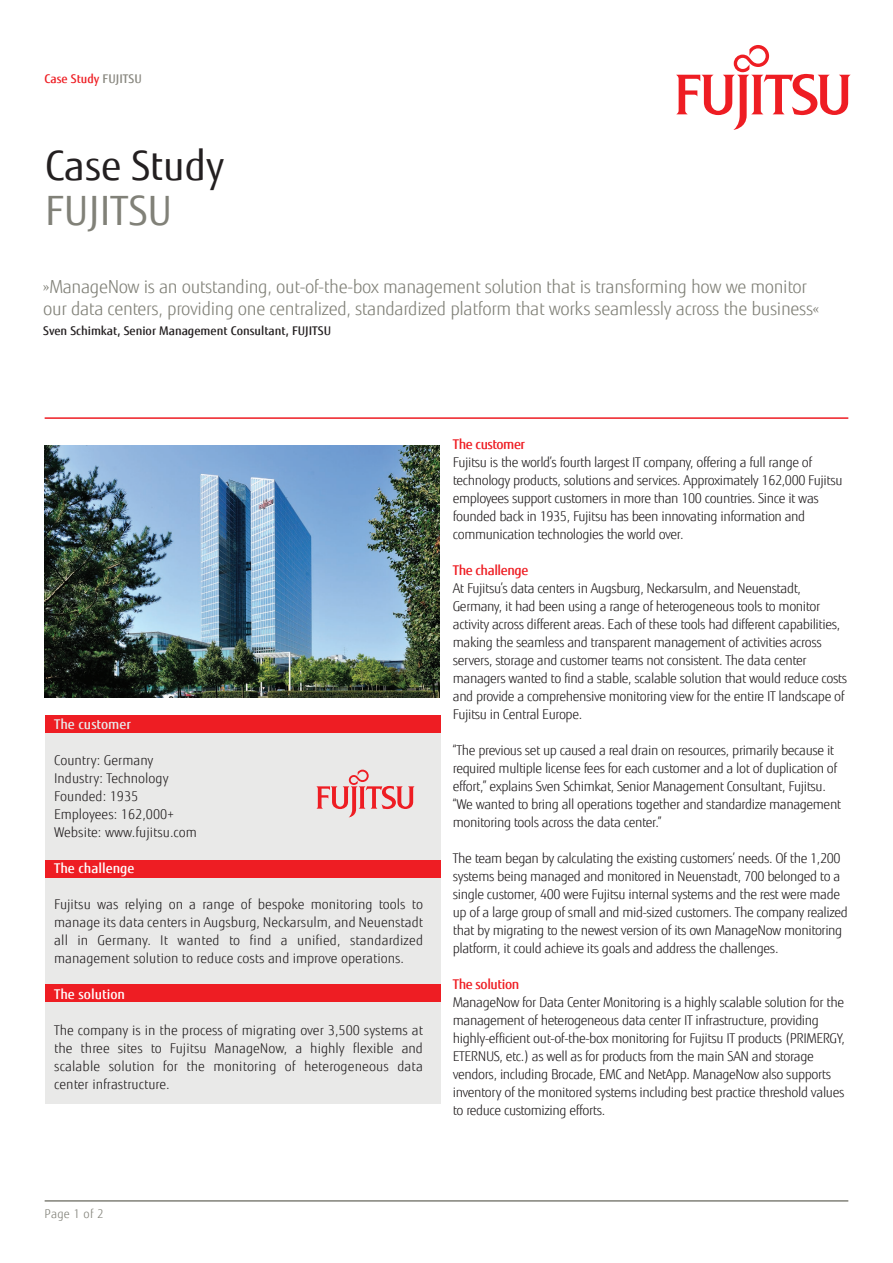
<style>
.page{position:relative;width:893px;height:1263px;background:#fff}
.page>*{position:absolute;margin:0;border:0;box-sizing:border-box;transform-origin:0 0}
.t1{font:40.5px "Fujitsu Sans";color:#231f20}
.t2{font:40.5px "Fujitsu Sans";color:#818178}
.copy{font:300 18px/22.5px "Fujitsu Sans";letter-spacing:-.02em;color:#818178}
.copy-2{font:300 13.5px/18px "Fujitsu Sans";letter-spacing:-.03em;color:#231f20}
.copy-3{font:300 13.5px "Fujitsu Sans";color:#231f20}
.copy-4{font:500 13.5px "Fujitsu Sans";letter-spacing:-.03em;color:#ee1d23}
.copy-5{font:500 13.5px "Fujitsu Sans";color:#fff}
.copy-6{font:500 13.5px "Fujitsu Sans";color:#e9eaeb}
.copy-7{font:500 12px "Fujitsu Sans";color:#231f20}
.copy-8{font:500 12px "Fujitsu Sans";color:#ee1d23}
.copy-9{font:300 12px "Fujitsu Sans";letter-spacing:.02em;color:#818178}
.s1{color:#87867e}
</style>
<div class="page">
<div style="left:45px;top:715px;width:395px;height:388px;background:#e9e9e8"></div>
<svg style="left:676px;top:45px;width:175px;height:85px"></svg>
<svg style="left:316px;top:770px;width:99px;height:47px"></svg>
<hr style="left:45px;top:417px;width:803px;height:2px;background:#ee1d23">
<hr style="left:45px;top:1200px;width:803px;height:2px;background:#818178">
<img style="left:45px;top:445px;width:394px;height:252px">
<div style="left:45px;top:715px;width:396px;height:18px;background:#ee1d23"></div>
<div style="left:45px;top:860px;width:395px;height:18px;background:#ee1d23"></div>
<div style="left:45px;top:984px;width:395px;height:18px;background:#ee1d23"></div>
<p class="copy-8" style="left:45px;top:71px;width:99px">Case Study <span class="s1">FUJITSU</span></p>
<p class="t1" style="left:45px;top:141px;width:181px">Case Study</p>
<p class="t2" style="left:45px;top:186px;width:129px">FUJITSU</p>
<p class="copy" style="left:43px;top:275px;width:777px">»ManageNow is an outstanding, out-of-the-box management solution that is transforming how we monitor our data centers, providing one centralized, standardized platform that works seamlessly across the business«</p>
<p class="copy-7" style="left:43px;top:323px;width:289px">Sven Schimkat, Senior Management Consultant, FUJITSU</p>
<p class="copy-6" style="left:54px;top:715px;width:78px">The customer</p>
<p class="copy-3" style="left:54px;top:752px;width:101px">Country: Germany</p>
<p class="copy-3" style="left:54px;top:770px;width:116px">Industry: Technology</p>
<p class="copy-3" style="left:54px;top:788px;width:86px">Founded: 1935</p>
<p class="copy-3" style="left:54px;top:806px;width:122px">Employees: 162,000+</p>
<p class="copy-3" style="left:54px;top:824px;width:144px">Website: www.fujitsu.com</p>
<p class="copy-5" style="left:54px;top:859px;width:82px">The challenge</p>
<p class="copy-2" style="left:54px;top:895px;width:370px;text-align:justify">Fujitsu was relying on a range of bespoke monitoring tools to manage its data centers in Augsburg, Neckarsulm, and Neuenstadt all in Germany. It wanted to find a unified, standardized management solution to reduce costs and improve operations.</p>
<p class="copy-5" style="left:54px;top:985px;width:72px">The solution</p>
<p class="copy-2" style="left:54px;top:1021px;width:370px;text-align:justify">The company is in the process of migrating over 3,500 systems at the three sites to Fujitsu ManageNow, a highly flexible and scalable solution for the monitoring of heterogeneous data center infrastructure.</p>
<p class="copy-4" style="left:453px;top:436px;width:74px">The customer</p>
<p class="copy-2" style="left:453px;top:454px;width:391px">Fujitsu is the world’s fourth largest IT company, offering a full range of technology products, solutions and services. Approximately 162,000 Fujitsu employees support customers in more than 100 countries. Since it was founded back in 1935, Fujitsu has been innovating information and communication technologies the world over.</p>
<p class="copy-4" style="left:453px;top:562px;width:77px">The challenge</p>
<p class="copy-2" style="left:453px;top:580px;width:396px">At Fujitsu’s data centers in Augsburg, Neckarsulm, and Neuenstadt, Germany, it had been using a range of heterogeneous tools to monitor activity across different areas. Each of these tools had different capabilities, making the seamless and transparent management of activities across servers, storage and customer teams not consistent. The data center managers wanted to find a stable, scalable solution that would reduce costs and provide a comprehensive monitoring view for the entire IT landscape of Fujitsu in Central Europe.</p>
<p class="copy-2" style="left:453px;top:742px;width:390px">“The previous set up caused a real drain on resources, primarily because it required multiple license fees for each customer and a lot of duplication of effort,” explains Sven Schimkat, Senior Management Consultant, Fujitsu. “We wanted to bring all operations together and standardize management monitoring tools across the data center.”</p>
<p class="copy-2" style="left:453px;top:850px;width:396px">The team began by calculating the existing customers’ needs. Of the 1,200 systems being managed and monitored in Neuenstadt, 700 belonged to a single customer, 400 were Fujitsu internal systems and the rest were made up of a large group of small and mid-sized customers. The company realized that by migrating to the newest version of its own ManageNow monitoring platform, it could achieve its goals and address the challenges.</p>
<p class="copy-4" style="left:453px;top:976px;width:68px">The solution</p>
<p class="copy-2" style="left:453px;top:994px;width:394px">ManageNow for Data Center Monitoring is a highly scalable solution for the management of heterogeneous data center IT infrastructure, providing highly-efficient out-of-the-box monitoring for Fujitsu IT products (PRIMERGY, ETERNUS, etc.) as well as for products from the main SAN and storage vendors, including Brocade, EMC and NetApp. ManageNow also supports inventory of the monitored systems including best practice threshold values to reduce customizing efforts.</p>
<p class="copy-9" style="left:45px;top:1207px;width:60px">Page 1 of 2</p>
</div>
